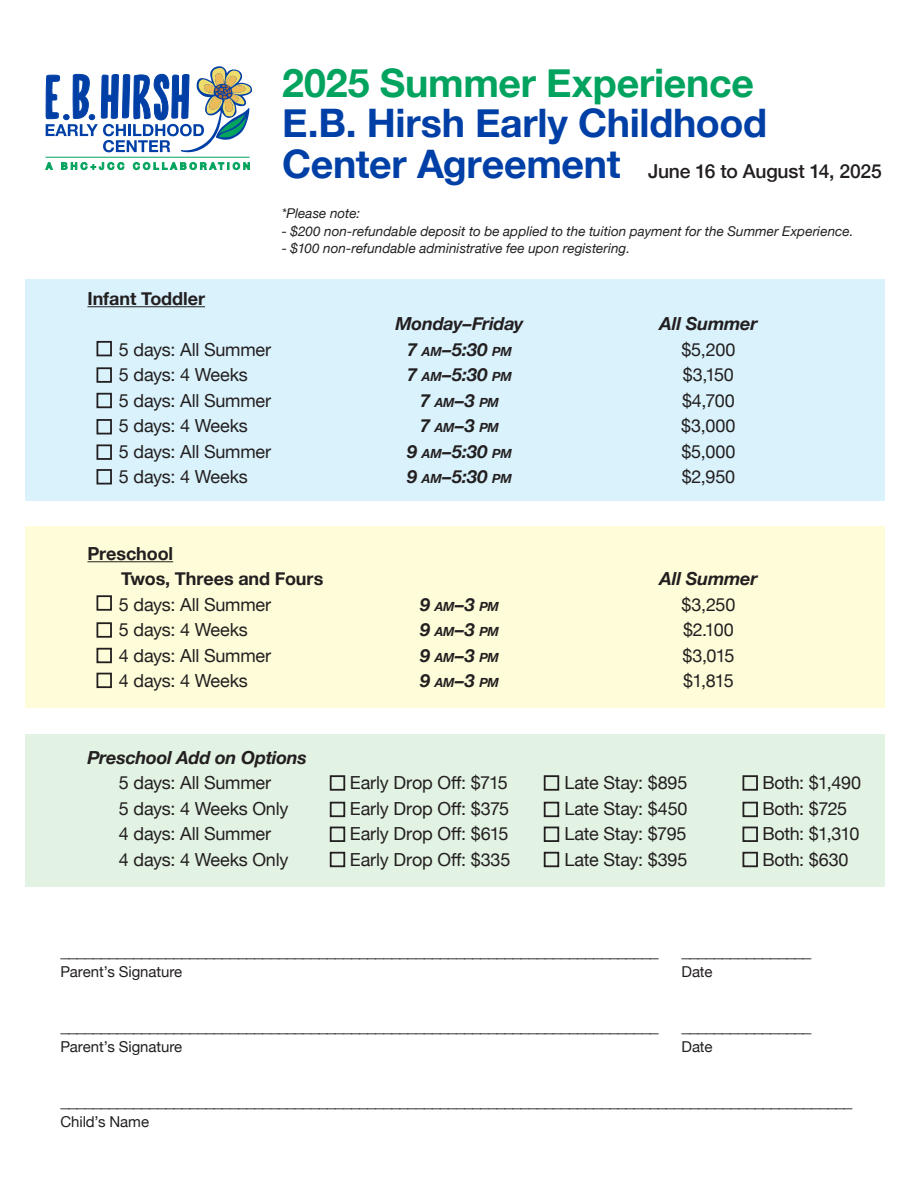
<style>
.page{position:relative;width:918px;height:1188px;background:#fff}
.page>*{position:absolute;margin:0;border:0;box-sizing:border-box;transform-origin:0 0}
.t1{font:700 39.3px/40.5px "Helvetica Neue";letter-spacing:-.005em;color:#0040a6}
.t2{font:500 19.2px "Helvetica Neue";letter-spacing:-.01em;color:#231f20}
.t3{font:18px "Helvetica Neue";letter-spacing:-.01em;color:#231f20}
.t4{font:italic 700 18px "Helvetica Neue";letter-spacing:-.01em;color:#231f20}
.t5{font:700 18px "Helvetica Neue";letter-spacing:-.005em;color:#231f20}
.t6{font:15px "Helvetica Neue";letter-spacing:-.005em;color:#231f20}
.t7{font:italic 13.5px "Helvetica Neue";color:#231f20}
.t8{font:italic 700 12.6px "Helvetica Neue";letter-spacing:-.01em;color:#231f20}
.s1{color:#02a35e}
.s2{font-size:12.6px}
.s3{font-size:18px}
</style>
<div class="page">
<div style="left:25px;top:279px;width:859px;height:221px;background:#d9f2fc"></div>
<div style="left:25px;top:527px;width:859px;height:181px;background:#fffcd9"></div>
<div style="left:25px;top:734px;width:859px;height:152px;background:#e2f2e3"></div>
<hr style="left:87px;top:306px;width:118px;height:1px;background:#231f20">
<hr style="left:87px;top:561px;width:86px;height:1px;background:#231f20">
<div style="left:97px;top:341px;width:15px;height:15px;border:2px solid #231f20"></div>
<div style="left:97px;top:367px;width:15px;height:16px;border:2px solid #231f20"></div>
<div style="left:97px;top:393px;width:15px;height:15px;border:2px solid #231f20"></div>
<div style="left:97px;top:419px;width:15px;height:15px;border:2px solid #231f20"></div>
<div style="left:97px;top:444px;width:15px;height:16px;border:2px solid #231f20"></div>
<div style="left:97px;top:469px;width:15px;height:15px;border:2px solid #231f20"></div>
<div style="left:97px;top:595px;width:15px;height:16px;border:2px solid #231f20"></div>
<div style="left:97px;top:622px;width:15px;height:16px;border:2px solid #231f20"></div>
<div style="left:97px;top:648px;width:15px;height:15px;border:2px solid #231f20"></div>
<div style="left:97px;top:673px;width:15px;height:15px;border:2px solid #231f20"></div>
<div style="left:330px;top:775px;width:15px;height:16px;border:2px solid #231f20"></div>
<div style="left:330px;top:802px;width:15px;height:15px;border:2px solid #231f20"></div>
<div style="left:330px;top:827px;width:15px;height:15px;border:2px solid #231f20"></div>
<div style="left:330px;top:852px;width:15px;height:15px;border:2px solid #231f20"></div>
<div style="left:544px;top:775px;width:15px;height:16px;border:2px solid #231f20"></div>
<div style="left:544px;top:802px;width:15px;height:15px;border:2px solid #231f20"></div>
<div style="left:544px;top:827px;width:15px;height:15px;border:2px solid #231f20"></div>
<div style="left:544px;top:852px;width:15px;height:15px;border:2px solid #231f20"></div>
<div style="left:743px;top:775px;width:15px;height:16px;border:2px solid #231f20"></div>
<div style="left:743px;top:802px;width:15px;height:15px;border:2px solid #231f20"></div>
<div style="left:743px;top:827px;width:15px;height:15px;border:2px solid #231f20"></div>
<div style="left:743px;top:852px;width:15px;height:15px;border:2px solid #231f20"></div>
<svg style="left:46px;top:66px;width:206px;height:87px"></svg>
<hr style="left:45px;top:157px;width:205px;height:1px;background:#04a35e">
<svg style="left:45px;top:162px;width:8px;height:8px"></svg>
<svg style="left:61px;top:162px;width:63px;height:8px"></svg>
<svg style="left:133px;top:162px;width:117px;height:8px"></svg>
<p class="t1" style="left:282px;top:63px;width:486px"><span class="s1">2025 Summer Experience<br></span>E.B. Hirsh Early Childhood<br>Center Agreement</p>
<p class="t2" style="left:648px;top:156px;width:235px">June 16 to August 14, 2025</p>
<p class="t5" style="left:87px;top:284px;width:119px">Infant Toddler</p>
<p class="t7" style="left:282px;top:203px;width:80px">*Please note:</p>
<p class="t7" style="left:282px;top:221px;width:573px">- $200 non-refundable deposit to be applied to the tuition payment for the Summer Experience.</p>
<p class="t7" style="left:282px;top:239px;width:350px">- $100 non-refundable administrative fee upon registering.</p>
<p class="t4" style="left:396px;top:310px;width:130px">Monday–Friday</p>
<p class="t4" style="left:660px;top:310px;width:99px">All Summer</p>
<p class="t3" style="left:119px;top:337px;width:154px">5 days: All Summer</p>
<p class="t4" style="left:407px;top:335px;width:106px">7 <span class="s2">AM</span>–5:30 <span class="s2">PM</span></p>
<p class="t3" style="left:681px;top:337px;width:56px">$5,200</p>
<p class="t3" style="left:119px;top:362px;width:130px">5 days: 4 Weeks</p>
<p class="t4" style="left:407px;top:361px;width:106px">7 <span class="s2">AM</span>–5:30 <span class="s2">PM</span></p>
<p class="t3" style="left:683px;top:362px;width:53px">$3,150</p>
<p class="t3" style="left:119px;top:388px;width:154px">5 days: All Summer</p>
<p class="t8" style="left:420px;top:393px;width:81px"><span class="s3">7</span> AM<span class="s3">–3</span> PM</p>
<p class="t3" style="left:682px;top:388px;width:54px">$4,700</p>
<p class="t3" style="left:119px;top:413px;width:130px">5 days: 4 Weeks</p>
<p class="t8" style="left:420px;top:418px;width:81px"><span class="s3">7</span> AM<span class="s3">–3</span> PM</p>
<p class="t3" style="left:681px;top:413px;width:56px">$3,000</p>
<p class="t3" style="left:119px;top:439px;width:154px">5 days: All Summer</p>
<p class="t4" style="left:407px;top:437px;width:106px">9 <span class="s2">AM</span>–5:30 <span class="s2">PM</span></p>
<p class="t3" style="left:681px;top:439px;width:56px">$5,000</p>
<p class="t3" style="left:119px;top:464px;width:130px">5 days: 4 Weeks</p>
<p class="t4" style="left:407px;top:463px;width:106px">9 <span class="s2">AM</span>–5:30 <span class="s2">PM</span></p>
<p class="t3" style="left:682px;top:464px;width:55px">$2,950</p>
<p class="t5" style="left:87px;top:539px;width:87px">Preschool</p>
<p class="t5" style="left:121px;top:565px;width:204px">Twos, Threes and Fours</p>
<p class="t4" style="left:660px;top:565px;width:99px">All Summer</p>
<p class="t3" style="left:119px;top:592px;width:154px">5 days: All Summer</p>
<p class="t8" style="left:420px;top:597px;width:81px"><span class="s3">9</span> AM<span class="s3">–3</span> PM</p>
<p class="t3" style="left:682px;top:592px;width:55px">$3,250</p>
<p class="t3" style="left:119px;top:617px;width:130px">5 days: 4 Weeks</p>
<p class="t8" style="left:420px;top:622px;width:81px"><span class="s3">9</span> AM<span class="s3">–3</span> PM</p>
<p class="t3" style="left:683px;top:617px;width:52px">$2.100</p>
<p class="t3" style="left:119px;top:643px;width:154px">4 days: All Summer</p>
<p class="t8" style="left:420px;top:648px;width:81px"><span class="s3">9</span> AM<span class="s3">–3</span> PM</p>
<p class="t3" style="left:682px;top:643px;width:54px">$3,015</p>
<p class="t3" style="left:119px;top:668px;width:130px">4 days: 4 Weeks</p>
<p class="t8" style="left:420px;top:673px;width:81px"><span class="s3">9</span> AM<span class="s3">–3</span> PM</p>
<p class="t3" style="left:683px;top:668px;width:52px">$1,815</p>
<p class="t4" style="left:87px;top:743px;width:221px">Preschool Add on Options</p>
<p class="t3" style="left:119px;top:770px;width:154px">5 days: All Summer</p>
<p class="t3" style="left:350px;top:770px;width:159px">Early Drop Off: $715</p>
<p class="t3" style="left:564px;top:770px;width:124px">Late Stay: $895</p>
<p class="t3" style="left:762px;top:770px;width:100px">Both: $1,490</p>
<p class="t3" style="left:119px;top:796px;width:171px">5 days: 4 Weeks Only</p>
<p class="t3" style="left:350px;top:796px;width:161px">Early Drop Off: $375</p>
<p class="t3" style="left:564px;top:796px;width:124px">Late Stay: $450</p>
<p class="t3" style="left:762px;top:796px;width:86px">Both: $725</p>
<p class="t3" style="left:119px;top:821px;width:154px">4 days: All Summer</p>
<p class="t3" style="left:350px;top:821px;width:160px">Early Drop Off: $615</p>
<p class="t3" style="left:564px;top:821px;width:124px">Late Stay: $795</p>
<p class="t3" style="left:762px;top:821px;width:99px">Both: $1,310</p>
<p class="t3" style="left:119px;top:847px;width:171px">4 days: 4 Weeks Only</p>
<p class="t3" style="left:350px;top:847px;width:162px">Early Drop Off: $335</p>
<p class="t3" style="left:564px;top:847px;width:125px">Late Stay: $395</p>
<p class="t3" style="left:762px;top:847px;width:88px">Both: $630</p>
<p class="t3" style="left:60px;top:938px;width:600px">__________________________________________________________________________</p>
<p class="t3" style="left:681px;top:938px;width:132px">________________</p>
<p class="t6" style="left:60px;top:961px;width:123px">Parent’s Signature</p>
<p class="t6" style="left:681px;top:961px;width:32px">Date</p>
<p class="t3" style="left:60px;top:1013px;width:600px">__________________________________________________________________________</p>
<p class="t3" style="left:681px;top:1013px;width:132px">________________</p>
<p class="t6" style="left:60px;top:1036px;width:123px">Parent’s Signature</p>
<p class="t6" style="left:681px;top:1036px;width:32px">Date</p>
<p class="t3" style="left:60px;top:1088px;width:794px">__________________________________________________________________________________________________</p>
<p class="t6" style="left:60px;top:1111px;width:90px">Child’s Name</p>
</div>
